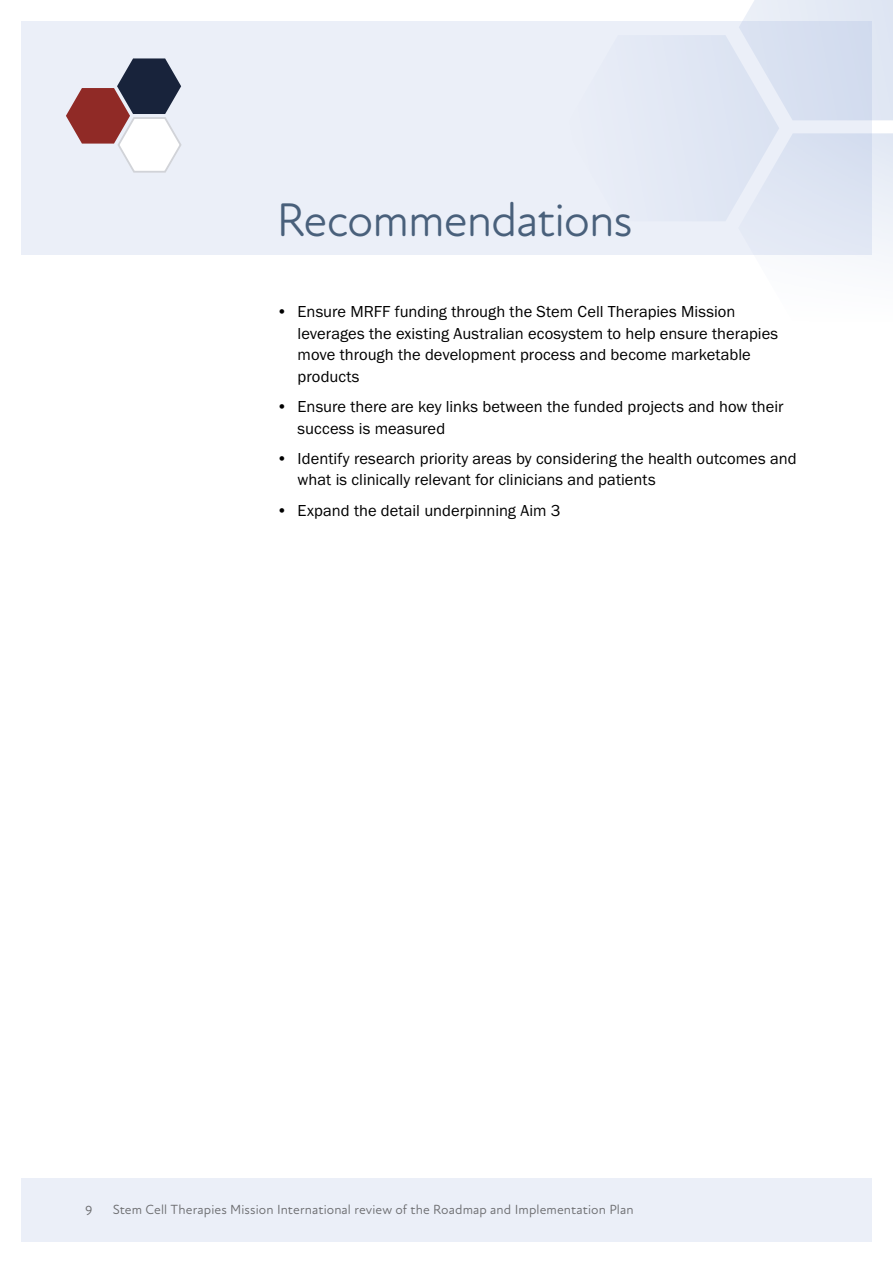
<style>
.page{position:relative;width:893px;height:1263px;background:#fff}
.page>*{position:absolute;margin:0;border:0;box-sizing:border-box;transform-origin:0 0}
.Heading_1{font:48px "Atten Round New";letter-spacing:-.02em;color:#49607b}
.Bullet{font:16.5px/21.6px "Franklin Gothic URW Boo";color:#000}
.t1{font:13.5px "Atten Round New";letter-spacing:.01em;color:#6d6e71}
</style>
<div class="page">
<div style="left:21px;top:21px;width:851px;height:234px;background:#ebeff8"></div>
<svg style="left:66px;top:58px;width:116px;height:115px"></svg>
<svg style="left:673px;top:0;width:220px;height:257px"></svg>
<div style="left:21px;top:1178px;width:851px;height:64px;background:#ebeff8"></div>
<h1 class="Heading_1" style="left:276px;top:191px;width:358px">Recommendations</h1>
<p class="Bullet" style="left:298px;top:301px;width:482px;text-indent:-21px">• Ensure MRFF funding through the Stem Cell Therapies Mission leverages the existing Australian ecosystem to help ensure therapies move through the development process and become marketable products</p>
<p class="Bullet" style="left:298px;top:395px;width:487px;text-indent:-21px">• Ensure there are key links between the funded projects and how their success is measured</p>
<p class="Bullet" style="left:298px;top:447px;width:500px;text-indent:-21px">• Identify research priority areas by considering the health outcomes and what is clinically relevant for clinicians and patients</p>
<p class="Bullet" style="left:276px;top:499px;width:286px">• Expand the detail underpinning Aim 3</p>
<p class="t1" style="left:85px;top:1202px;width:9px">9</p>
<p class="t1" style="left:113px;top:1201px;width:522px">Stem Cell Therapies Mission International review of the Roadmap and Implementation Plan</p>
</div>
